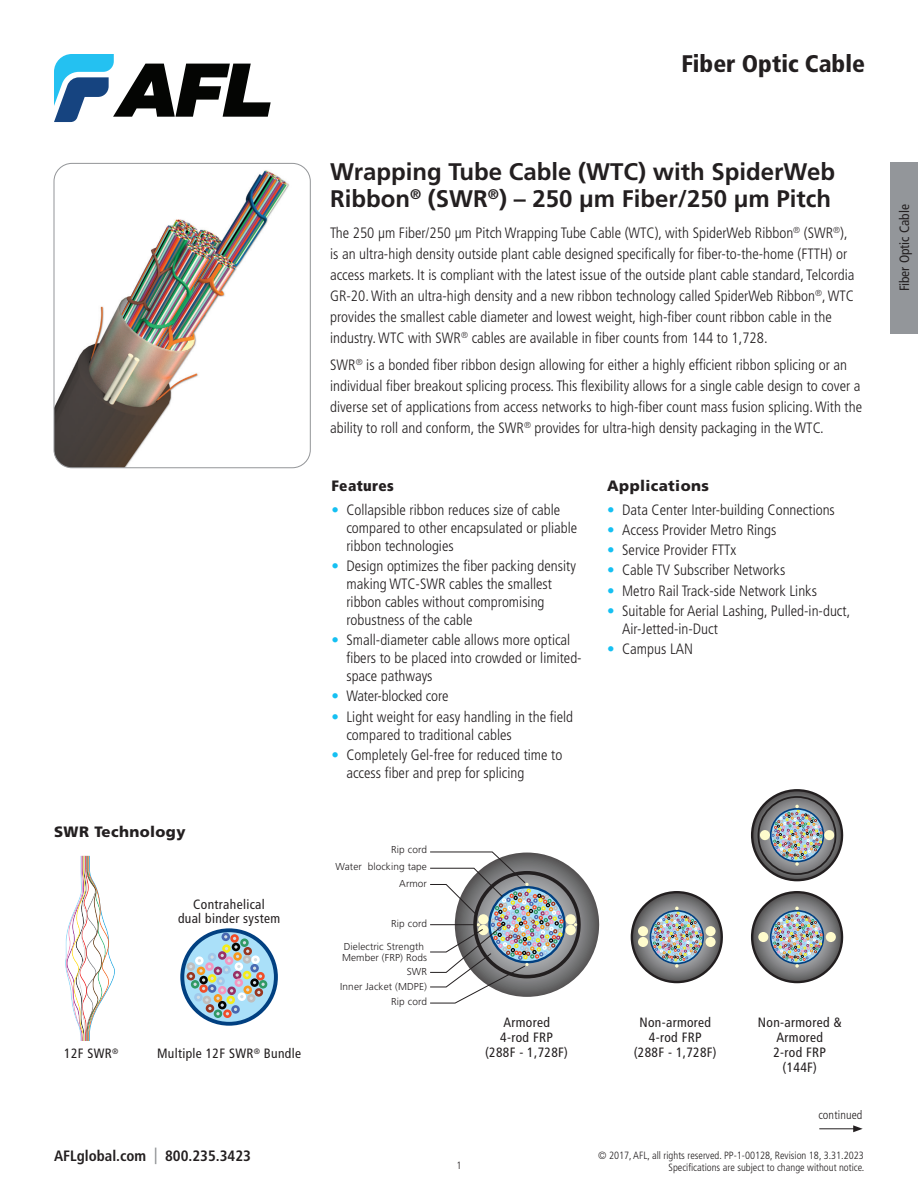
<style>
.page{position:relative;width:918px;height:1188px;background:#fff}
.page>*{position:absolute;margin:0;border:0;box-sizing:border-box;transform-origin:0 0}
.FPP_Product_Title_TO{font:700 24px/27px "Frutiger LT Std";color:#231f20}
.t1{font:900 condensed 24px "Frutiger LT Std";color:#231f20}
.FPP_Body_Text{font:300 condensed 15px/21px "Frutiger LT Std";color:#231f20}
.FPP_Bullits{font:300 condensed 15px/18px "Frutiger LT Std";color:#231f20}
.t2{font:700 condensed 15px "Frutiger LT Std";color:#231f20}
.FPP_Subhead{font:900 15px "Frutiger LT Std";letter-spacing:.025em;color:#231f20}
.FPP_Subhead-2{font:900 condensed 15px "Frutiger LT Std";letter-spacing:.025em;color:#231f20}
.FPP_Subhead-3{font:condensed 13.5px/15px "Frutiger LT Std";letter-spacing:.025em;color:#231f20;text-align:center}
.FPP_Subhead-4{font:condensed 13.5px "Frutiger LT Std";color:#231f20}
.FPP_Body_Text-2{font:300 condensed 12px "Frutiger LT Std";letter-spacing:.01em;color:#231f20}
.t3{font:300 condensed 10.5px/12px "Frutiger LT Std";color:#231f20;text-align:right}
.t4{font:300 10.05px/17.1px "Frutiger LT Std";letter-spacing:.01em;color:#231f20;text-align:right}
.s1{color:#15c0f2}
.s2{font-size:16.5px;color:#939598}
</style>
<div class="page">
<div style="left:890px;top:162px;width:28px;height:172px;background:#93969a"></div>
<svg style="left:54px;top:54px;width:217px;height:68px"></svg>
<img style="left:54px;top:163px;width:248px;height:305px">
<div style="left:54px;top:163px;width:257px;height:305px;border:1px solid #939598;border-radius:18px"></div>
<hr style="left:819px;top:1128px;width:37px;height:1px;background:#231f20">
<svg style="left:853px;top:1125px;width:10px;height:7px"></svg>
<svg style="left:180px;top:928px;width:98px;height:98px"></svg>
<svg style="left:184px;top:932px;width:90px;height:90px"></svg>
<div style="left:222px;top:933px;width:8px;height:8px;background:#4868b1;border-radius:50%"></div>
<svg style="left:223px;top:1009px;width:9px;height:9px"></svg>
<div style="left:259px;top:980px;width:8px;height:9px;background:#2f9966;border-radius:50%"></div>
<svg style="left:214px;top:1009px;width:8px;height:9px"></svg>
<div style="left:187px;top:972px;width:8px;height:8px;background:#993620;border-radius:50%"></div>
<div style="left:187px;top:962px;width:8px;height:9px;background:#bfbebe;border-radius:50%"></div>
<img style="left:189px;top:935px;width:76px;height:80px">
<img style="left:65px;top:856px;width:50px;height:185px">
<img style="left:751px;top:891px;width:93px;height:93px">
<img style="left:630px;top:891px;width:93px;height:93px">
<svg style="left:430px;top:851px;width:169px;height:153px"></svg>
<hr style="left:430px;top:924px;width:47px;height:1px;background:#231f20">
<img style="left:751px;top:789px;width:93px;height:93px">
<h1 class="t1" style="left:681px;top:49px;width:185px">Fiber Optic Cable</h1>
<p class="FPP_Product_Title_TO" style="left:330px;top:158px;width:507px">Wrapping Tube Cable (WTC) with SpiderWeb<br>Ribbon<sup>®</sup> (SWR<sup>®</sup>) – 250 µm Fiber/250 µm Pitch</p>
<p class="FPP_Body_Text" style="left:330px;top:222px;width:526px">The 250 µm Fiber/250 µm Pitch Wrapping Tube Cable (WTC), with SpiderWeb Ribbon<sup>®</sup> (SWR<sup>®</sup>), is an ultra-high density outside plant cable designed specifically for fiber-to-the-home (FTTH) or access markets. It is compliant with the latest issue of the outside plant cable standard, Telcordia GR-20. With an ultra-high density and a new ribbon technology called SpiderWeb Ribbon<sup>®</sup>, WTC provides the smallest cable diameter and lowest weight, high-fiber count ribbon cable in the industry. WTC with SWR<sup>®</sup> cables are available in fiber counts from 144 to 1,728.</p>
<p class="FPP_Body_Text" style="left:330px;top:355px;width:533px">SWR<sup>®</sup> is a bonded fiber ribbon design allowing for either a highly efficient ribbon splicing or an individual fiber breakout splicing process. This flexibility allows for a single cable design to cover a diverse set of applications from access networks to high-fiber count mass fusion splicing. With the ability to roll and conform, the SWR<sup>®</sup> provides for ultra-high density packaging in the WTC.</p>
<p class="FPP_Subhead-2" style="left:331px;top:476px;width:64px">Features</p>
<p class="FPP_Bullits" style="left:346px;top:501px;width:232px;text-indent:-15px"><span class="s1">•</span> Collapsible ribbon reduces size of cable compared to other encapsulated or pliable ribbon technologies</p>
<p class="FPP_Bullits" style="left:346px;top:557px;width:231px;text-indent:-15px"><span class="s1">•</span> Design optimizes the fiber packing density making WTC-SWR cables the smallest ribbon cables without compromising robustness of the cable</p>
<p class="FPP_Bullits" style="left:346px;top:631px;width:237px;text-indent:-15px"><span class="s1">•</span> Small-diameter cable allows more optical fibers to be placed into crowded or limited&shy;space pathways</p>
<p class="FPP_Bullits" style="left:331px;top:688px;width:119px"><span class="s1">•</span> Water-blocked core</p>
<p class="FPP_Bullits" style="left:346px;top:708px;width:228px;text-indent:-15px"><span class="s1">•</span> Light weight for easy handling in the field compared to traditional cables</p>
<p class="FPP_Bullits" style="left:346px;top:746px;width:217px;text-indent:-15px"><span class="s1">•</span> Completely Gel-free for reduced time to access fiber and prep for splicing</p>
<p class="FPP_Subhead" style="left:607px;top:476px;width:103px">Applications</p>
<p class="FPP_Bullits" style="left:607px;top:501px;width:229px"><span class="s1">•</span> Data Center Inter-building Connections</p>
<p class="FPP_Bullits" style="left:607px;top:521px;width:171px"><span class="s1">•</span> Access Provider Metro Rings</p>
<p class="FPP_Bullits" style="left:607px;top:541px;width:131px"><span class="s1">•</span> Service Provider FTTx</p>
<p class="FPP_Bullits" style="left:607px;top:562px;width:180px"><span class="s1">•</span> Cable TV Subscriber Networks</p>
<p class="FPP_Bullits" style="left:607px;top:582px;width:211px"><span class="s1">•</span> Metro Rail Track-side Network Links</p>
<p class="FPP_Bullits" style="left:622px;top:602px;width:230px;text-indent:-15px"><span class="s1">•</span> Suitable for Aerial Lashing, Pulled-in-duct,<br>Air-Jetted-in-Duct</p>
<p class="FPP_Bullits" style="left:607px;top:640px;width:87px"><span class="s1">•</span> Campus LAN</p>
<p class="FPP_Subhead" style="left:54px;top:822px;width:133px">SWR Technology</p>
<p class="FPP_Subhead-3" style="left:178px;top:898px;width:104px;line-height:13.5px">Contrahelical<br>dual binder system</p>
<p class="t4" style="left:336px;top:841px;width:93px">Rip cord<br>Water blocking tape<br>Armor</p>
<p class="t4" style="left:391px;top:916px;width:37px">Rip cord</p>
<p class="t4" style="left:342px;top:941px;width:86px;line-height:10.6px;text-align:left">Dielectric Strength<br>Member (FRP) Rods</p>
<p class="t4" style="left:340px;top:965px;width:88px;line-height:14.9px">SWR<br>Inner Jacket (MDPE)<br>Rip cord</p>
<p class="FPP_Subhead-3" style="left:500px;top:1015px;width:54px;text-align:left">Armored<br>4-rod FRP</p>
<p class="FPP_Subhead-3" style="left:64px;top:1046px;width:56px">12F SWR<sup>®</sup></p>
<p class="FPP_Subhead-3" style="left:157px;top:1046px;width:146px">Multiple 12F SWR<sup>®</sup> Bundle</p>
<p class="FPP_Subhead-3" style="left:485px;top:1045px;width:84px">(288F - 1,728F)</p>
<p class="t2" style="left:54px;top:1147px;width:198px">AFLglobal.com <span class="s2">|</span> 800.235.3423</p>
<p class="t3" style="left:456px;top:1159px;width:7px">1</p>
<p class="FPP_Subhead-3" style="left:634px;top:1015px;width:84px">Non-armored<br>4-rod FRP (288F - 1,728F)</p>
<p class="FPP_Subhead-3" style="left:758px;top:1015px;width:85px">Non-armored &amp;<br>Armored<br>2-rod FRP (144F)</p>
<p class="FPP_Body_Text-2" style="left:818px;top:1108px;width:46px">continued</p>
<p class="t3" style="left:598px;top:1150px;width:268px">© 2017, AFL, all rights reserved. PP-1-00128, Revision 18, 3.31.2023<br>Specifications are subject to change without notice.</p>
<p class="FPP_Subhead-4" style="left:897px;top:291px;width:89px;rotate:-90deg">Fiber Optic Cable</p>
</div>
